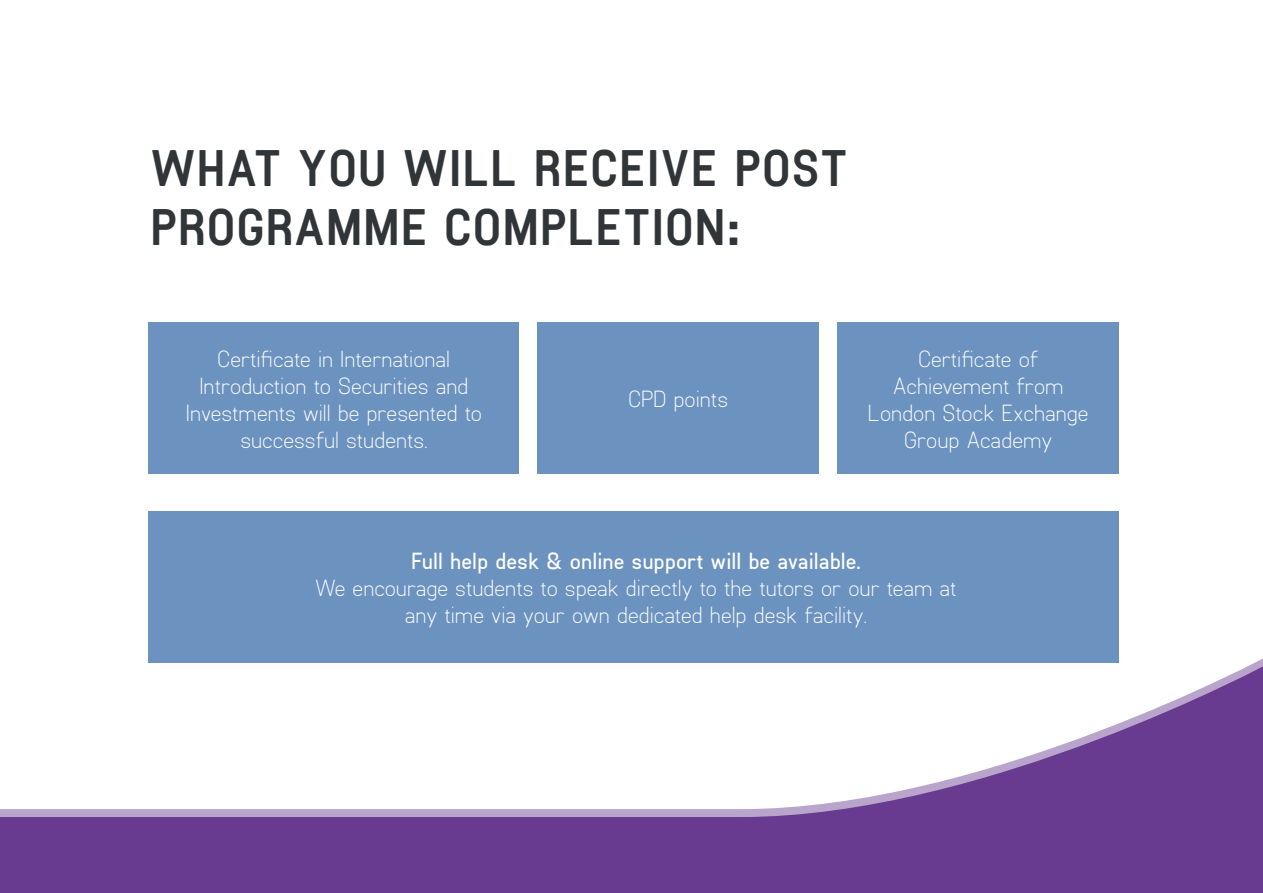
<style>
.page{position:relative;width:1263px;height:893px;background:#fff}
.page>*{position:absolute;margin:0;border:0;box-sizing:border-box;transform-origin:0 0}
.t1{font:700 49.5px/59.4px "Manifold CF";letter-spacing:.01em;color:#323537}
.t2{font:300 22.5px/27px "Manifold CF";color:#fff;text-align:center}
.t3{font:600 22.5px "Manifold CF";color:#fff}
</style>
<div class="page">
<svg style="left:0;top:662px;width:1263px;height:231px"></svg>
<div style="left:149px;top:323px;width:370px;height:151px;background:#6c93c0"></div>
<div style="left:149px;top:511px;width:970px;height:151px;background:#6c93c0"></div>
<div style="left:838px;top:323px;width:281px;height:151px;background:#6c93c0"></div>
<div style="left:538px;top:323px;width:281px;height:151px;background:#6c93c0"></div>
<h1 class="t1" style="left:150px;top:140px;width:699px">WHAT YOU WILL RECEIVE POST<br>PROGRAMME COMPLETION:</h1>
<p class="t2" style="left:186px;top:345px;width:298px">Certificate in International<br>Introduction to Securities and<br>Investments will be presented to successful students.</p>
<p class="t2" style="left:628px;top:386px;width:101px">CPD points</p>
<p class="t2" style="left:868px;top:345px;width:222px">Certificate of<br>Achievement from<br>London Stock Exchange<br>Group Academy</p>
<p class="t3" style="left:411px;top:545px;width:451px">Full help desk &amp; online support will be available.</p>
<p class="t2" style="left:315px;top:574px;width:643px">We encourage students to speak directly to the tutors or our team at any time via your own dedicated help desk facility.</p>
</div>
